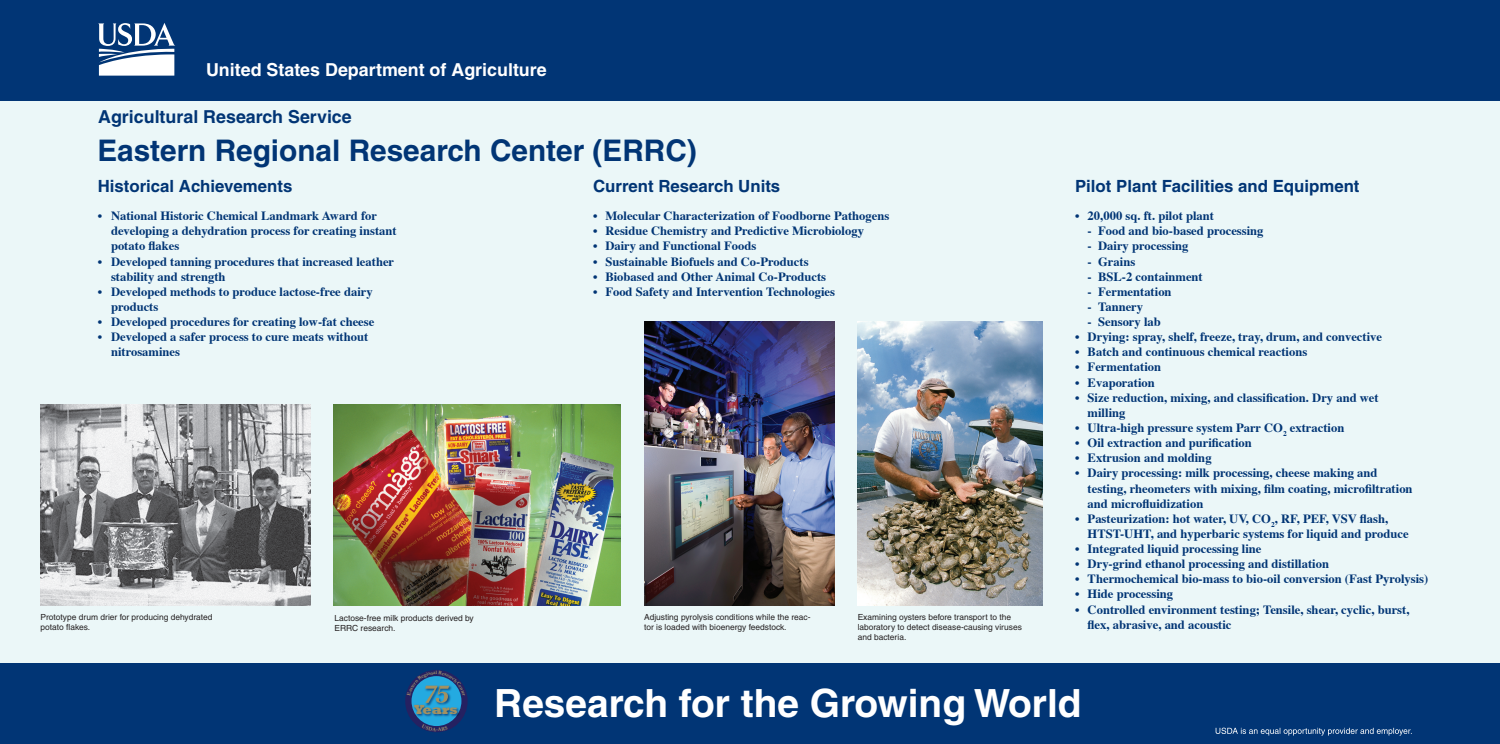
<style>
.page{position:relative;width:1500px;height:744px;background:#fff}
.page>*{position:absolute;margin:0;border:0;box-sizing:border-box;transform-origin:0 0}
.t1{font:700 38.85px "Helvetica";color:#fff}
.t2{font:700 29.75px "Helvetica";color:#013575}
.t3{font:700 17.85px "Helvetica";color:#fff}
.t4{font:700 17.85px "Helvetica";color:#013575}
.t5{font:700 16.8px "Helvetica";color:#013575}
.t6{font:800 13.51px "Rockwell";color:#a29161}
.t7{font:700 12.6px "Times";color:#013575}
.t8{font:8.4px/10.1px "Helvetica";color:#231f20}
.t9{font:700 5.25px "Garamond";color:#ab9a6e}
</style>
<div class="page">
<div style="left:0;top:0;width:1499px;height:743px;background:#ebf7f8"></div>
<img style="left:644px;top:322px;width:190px;height:283px">
<div style="left:0;top:0;width:1499px;height:101px;background:#013575"></div>
<div style="left:0;top:663px;width:1499px;height:80px;background:#013575"></div>
<svg style="left:1215px;top:727px;width:196px;height:8px"></svg>
<svg style="left:98px;top:23px;width:77px;height:53px"></svg>
<div style="left:405px;top:669px;width:62px;height:63px;background:#252161;border-radius:50%"></div>
<div style="left:411px;top:676px;width:50px;height:49px;background:#24aae1;border-radius:50%"></div>
<img style="left:413px;top:702px;width:50px;height:19px">
<img style="left:423px;top:702px;width:18px;height:4px">
<img style="left:333px;top:404px;width:288px;height:201px">
<img style="left:40px;top:404px;width:270px;height:201px">
<img style="left:857px;top:322px;width:185px;height:283px">
<svg style="left:407px;top:670px;width:58px;height:32px"></svg>
<svg style="left:423px;top:723px;width:25px;height:8px"></svg>
<p class="t3" style="left:206px;top:58px;width:342px">United States Department of Agriculture</p>
<p class="t4" style="left:98px;top:106px;width:255px">Agricultural Research Service</p>
<p class="t2" style="left:97px;top:132px;width:601px">Eastern Regional Research Center (ERRC)</p>
<p class="t5" style="left:98px;top:176px;width:196px">Historical Achievements</p>
<p class="t7" style="left:98px;top:204px;width:281px">• National Historic Chemical Landmark Award for</p>
<p class="t7" style="left:111px;top:219px;width:287px">developing a dehydration process for creating instant</p>
<p class="t7" style="left:111px;top:234px;width:70px">potato flakes</p>
<p class="t7" style="left:98px;top:249px;width:298px">• Developed tanning procedures that increased leather</p>
<p class="t7" style="left:111px;top:264px;width:116px">stability and strength</p>
<p class="t7" style="left:98px;top:279px;width:276px">• Developed methods to produce lactose-free dairy</p>
<p class="t7" style="left:111px;top:294px;width:49px">products</p>
<p class="t7" style="left:98px;top:310px;width:278px">• Developed procedures for creating low-fat cheese</p>
<p class="t7" style="left:98px;top:325px;width:272px">• Developed a safer process to cure meats without</p>
<p class="t7" style="left:111px;top:340px;width:71px">nitrosamines</p>
<p class="t5" style="left:593px;top:176px;width:189px">Current Research Units</p>
<p class="t7" style="left:593px;top:204px;width:298px">• Molecular Characterization of Foodborne Pathogens</p>
<p class="t7" style="left:593px;top:219px;width:272px">• Residue Chemistry and Predictive Microbiology</p>
<p class="t7" style="left:593px;top:234px;width:165px">• Dairy and Functional Foods</p>
<p class="t7" style="left:593px;top:249px;width:217px">• Sustainable Biofuels and Co-Products</p>
<p class="t7" style="left:593px;top:264px;width:235px">• Biobased and Other Animal Co-Products</p>
<p class="t7" style="left:593px;top:279px;width:243px">• Food Safety and Intervention Technologies</p>
<p class="t8" style="left:40px;top:612px;width:173px">Prototype drum drier for producing dehydrated potato flakes.</p>
<p class="t8" style="left:644px;top:611px;width:168px">Adjusting pyrolysis conditions while the reac&shy;tor is loaded with bioenergy feedstock.</p>
<p class="t8" style="left:857px;top:612px;width:155px">Examining oysters before transport to the</p>
<p class="t8" style="left:334px;top:612px;width:141px">Lactose-free milk products derived by<br>ERRC research.</p>
<p class="t8" style="left:857px;top:622px;width:166px">laboratory to detect disease-causing viruses</p>
<p class="t8" style="left:857px;top:632px;width:50px">and bacteria.</p>
<p class="t9" style="left:436px;top:669px;width:3px">l</p>
<p class="t5" style="left:1075px;top:176px;width:286px">Pilot Plant Facilities and Equipment</p>
<p class="t7" style="left:1075px;top:204px;width:140px">• 20,000 sq. ft. pilot plant</p>
<p class="t7" style="left:1087px;top:219px;width:177px">- Food and bio-based processing</p>
<p class="t7" style="left:1087px;top:234px;width:102px">- Dairy processing</p>
<p class="t7" style="left:1087px;top:249px;width:49px">- Grains</p>
<p class="t7" style="left:1087px;top:264px;width:117px">- BSL-2 containment</p>
<p class="t7" style="left:1087px;top:279px;width:85px">- Fermentation</p>
<p class="t7" style="left:1087px;top:294px;width:57px">- Tannery</p>
<p class="t7" style="left:1087px;top:310px;width:75px">- Sensory lab</p>
<p class="t7" style="left:1075px;top:325px;width:309px">• Drying: spray, shelf, freeze, tray, drum, and convective</p>
<p class="t7" style="left:1075px;top:340px;width:234px">• Batch and continuous chemical reactions</p>
<p class="t7" style="left:1075px;top:355px;width:88px">• Fermentation</p>
<p class="t7" style="left:1075px;top:370px;width:81px">• Evaporation</p>
<p class="t7" style="left:1075px;top:385px;width:305px">• Size reduction, mixing, and classification. Dry and wet</p>
<p class="t7" style="left:1087px;top:400px;width:39px">milling</p>
<p class="t7" style="left:1075px;top:415px;width:271px">• Ultra-high pressure system Parr CO<sub>2</sub> extraction</p>
<p class="t7" style="left:1075px;top:430px;width:178px">• Oil extraction and purification</p>
<p class="t7" style="left:1075px;top:446px;width:138px">• Extrusion and molding</p>
<p class="t7" style="left:1075px;top:461px;width:304px">• Dairy processing: milk processing, cheese making and</p>
<p class="t7" style="left:1087px;top:476px;width:326px">testing, rheometers with mixing, film coating, microfiltration</p>
<p class="t7" style="left:1087px;top:491px;width:117px">and microfluidization</p>
<p class="t7" style="left:1075px;top:506px;width:315px">• Pasteurization: hot water, UV, CO<sub>2</sub>, RF, PEF, VSV flash,</p>
<p class="t7" style="left:1087px;top:521px;width:322px">HTST-UHT, and hyperbaric systems for liquid and produce</p>
<p class="t7" style="left:1075px;top:536px;width:188px">• Integrated liquid processing line</p>
<p class="t7" style="left:1075px;top:551px;width:255px">• Dry-grind ethanol processing and distillation</p>
<p class="t7" style="left:1075px;top:567px;width:355px">• Thermochemical bio-mass to bio-oil conversion (Fast Pyrolysis)</p>
<p class="t7" style="left:1075px;top:582px;width:100px">• Hide processing</p>
<p class="t7" style="left:1075px;top:597px;width:336px">• Controlled environment testing; Tensile, shear, cyclic, burst,</p>
<p class="t7" style="left:1087px;top:612px;width:145px">flex, abrasive, and acoustic</p>
<p class="t6" style="left:414px;top:701px;width:45px">Years</p>
<p class="t1" style="left:494px;top:679px;width:589px">Research for the Growing World</p>
</div>
